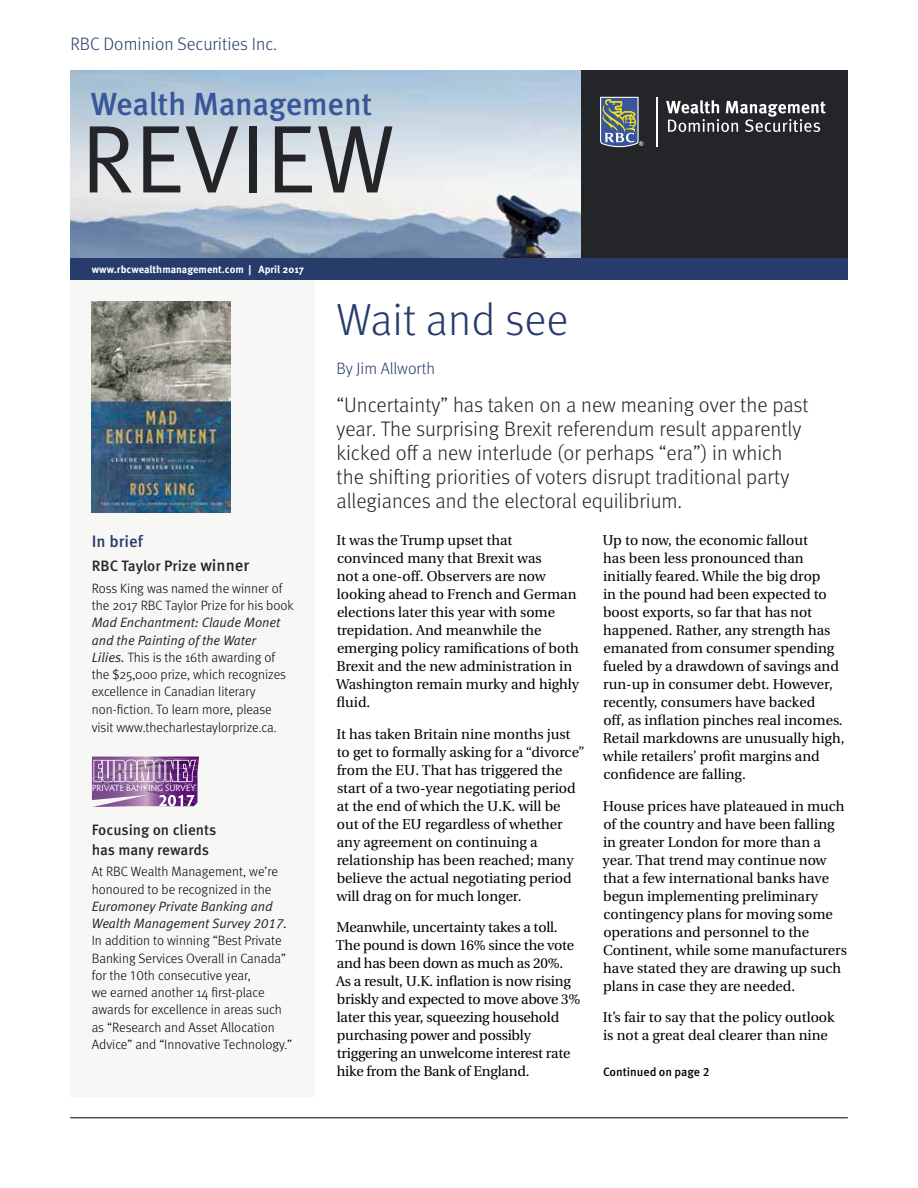
<style>
.page{position:relative;width:918px;height:1188px;background:#fff}
.page>*{position:absolute;margin:0;border:0;box-sizing:border-box;transform-origin:0 0}
.t1{font:96.3px "Meta OT Norm";color:#232528}
.t2{font:300 45px "Meta OT";color:#283c6c}
.t3{font:500 31.95px "Meta OT";letter-spacing:-.01em;color:#39569b}
.t4{font:300 21px/24px "Meta OT";color:#232528}
.t5{font:300 18px "Meta OT";color:#283c6c}
.t6{font:300 16.5px "Meta OT";color:#283c6c}
.t7{font:500 16.5px "Meta OT";color:#283c6c}
.t8{font:500 15px/19.5px "Meta OT";letter-spacing:-.005em;color:#232528}
.t9{font:14.25px/18px "Utopia";color:#000}
.t10{font:300 13.5px/17.2px "Meta OT";color:#000}
.t11{font:italic 13.5px/17.2px "Meta Normal LF";color:#232528}
.t12{font:500 12px "Meta OT";color:#000}
.t13{font:700 10.5px "Meta OT";color:#fff}
.t14{font:9.15px "Hypatia Sans Pro";letter-spacing:.005em;color:#fff}
.s1{font-size:16.5px}
.s2{font-family:"Meta Normal LF";font-weight:400;font-style:italic;color:#232528}
</style>
<div class="page">
<img style="left:70px;top:70px;width:511px;height:188px">
<div style="left:70px;top:280px;width:245px;height:816px;background:#f7f7f5"></div>
<hr style="left:70px;top:1118px;width:778px;height:1px;background:#000">
<div style="left:581px;top:70px;width:267px;height:188px;background:#232528"></div>
<div style="left:70px;top:258px;width:778px;height:22px;background:#283c6c"></div>
<svg style="left:600px;top:97px;width:43px;height:50px;background:#6e7d87"></svg>
<hr style="left:657px;top:97px;width:1px;height:50px;background:#fff">
<svg style="left:666px;top:100px;width:160px;height:32px"></svg>
<img style="left:92px;top:301px;width:139px;height:212px">
<svg style="left:92px;top:757px;width:107px;height:50px;background:#9a73a6"></svg>
<p class="t5" style="left:70px;top:34px;width:208px">RBC Dominion Securities Inc.</p>
<h3 class="t3" style="left:91px;top:84px;width:283px">Wealth Management</h3>
<h1 class="t1" style="left:81px;top:101px;width:316px">REVIEW</h1>
<p class="t13" style="left:92px;top:263px;width:214px">www.rbcwealthmanagement.com | April 2017</p>
<p class="t7" style="left:92px;top:531px;width:53px">In brief</p>
<p class="t8" style="left:92px;top:556px;width:159px">RBC Taylor Prize <span class="s1">winner</span></p>
<p class="t10" style="left:92px;top:580px;width:203px">Ross King was named the winner of the 2017 RBC Taylor Prize for his book</p>
<p class="t11" style="left:92px;top:614px;width:190px">Mad Enchantment: Claude Monet and the Painting of the Water</p>
<p class="t10" style="left:92px;top:649px;width:196px"><span class="s2">Lilies.</span> This is the 16th awarding of the $25,000 prize, which recognizes excellence in Canadian literary non-fiction. To learn more, please visit www.thecharlestaylorprize.ca.</p>
<p class="t14" style="left:92px;top:782px;width:105px">PRIVATE BANKING SURVEY</p>
<p class="t8" style="left:92px;top:820px;width:126px">Focusing on clients has many rewards</p>
<p class="t10" style="left:92px;top:863px;width:188px">At RBC Wealth Management, we’re honoured to be recognized in the</p>
<p class="t11" style="left:92px;top:897px;width:197px">Euromoney Private Banking and<br>Wealth Management Survey 2017.</p>
<p class="t10" style="left:92px;top:932px;width:202px">In addition to winning “Best Private Banking Services Overall in Canada” for the 10th consecutive year,<br>we earned another 14 first-place awards for excellence in areas such as “Research and Asset Allocation Advice” and “Innovative Technology.”</p>
<h2 class="t2" style="left:337px;top:293px;width:233px">Wait and see</h2>
<p class="t6" style="left:337px;top:359px;width:100px">By Jim Allworth</p>
<p class="t4" style="left:337px;top:393px;width:474px">“Uncertainty” has taken on a new meaning over the past year. The surprising Brexit referendum result apparently kicked off a new interlude (or perhaps “era”) in which the shifting priorities of voters disrupt traditional party allegiances and the electoral equilibrium.</p>
<p class="t9" style="left:336px;top:532px;width:244px">It was the Trump upset that convinced many that Brexit was<br>not a one-off. Observers are now looking ahead to French and German elections later this year with some trepidation. And meanwhile the emerging policy ramifications of both<br>Brexit and the new administration in<br>Washington remain murky and highly fluid.</p>
<p class="t9" style="left:337px;top:725px;width:250px">It has taken Britain nine months just to get to formally asking for a “divorce” from the EU. That has triggered the start of a two-year negotiating period at the end of which the U.K. will be out of the EU regardless of whether any agreement on continuing a relationship has been reached; many believe the actual negotiating period will drag on for much longer.</p>
<p class="t9" style="left:336px;top:919px;width:246px">Meanwhile, uncertainty takes a toll.<br>The pound is down 16% since the vote and has been down as much as 20%.<br>As a result, U.K. inflation is now rising briskly and expected to move above 3% later this year, squeezing household purchasing power and possibly triggering an unwelcome interest rate hike from the Bank of England.</p>
<p class="t9" style="left:603px;top:532px;width:243px">Up to now, the economic fallout<br>has been less pronounced than initially feared. While the big drop<br>in the pound had been expected to boost exports, so far that has not happened. Rather, any strength has emanated from consumer spending fueled by a drawdown of savings and run-up in consumer debt. However, recently, consumers have backed<br>off, as inflation pinches real incomes.<br>Retail markdowns are unusually high, while retailers’ profit margins and confidence are falling.</p>
<p class="t9" style="left:603px;top:797px;width:246px">House prices have plateaued in much of the country and have been falling in greater London for more than a year. That trend may continue now that a few international banks have begun implementing preliminary contingency plans for moving some operations and personnel to the Continent, while some manufacturers have stated they are drawing up such plans in case they are needed.</p>
<p class="t9" style="left:603px;top:1009px;width:233px">It’s fair to say that the policy outlook is not a great deal clearer than nine</p>
<p class="t12" style="left:603px;top:1065px;width:108px">Continued on page 2</p>
</div>
